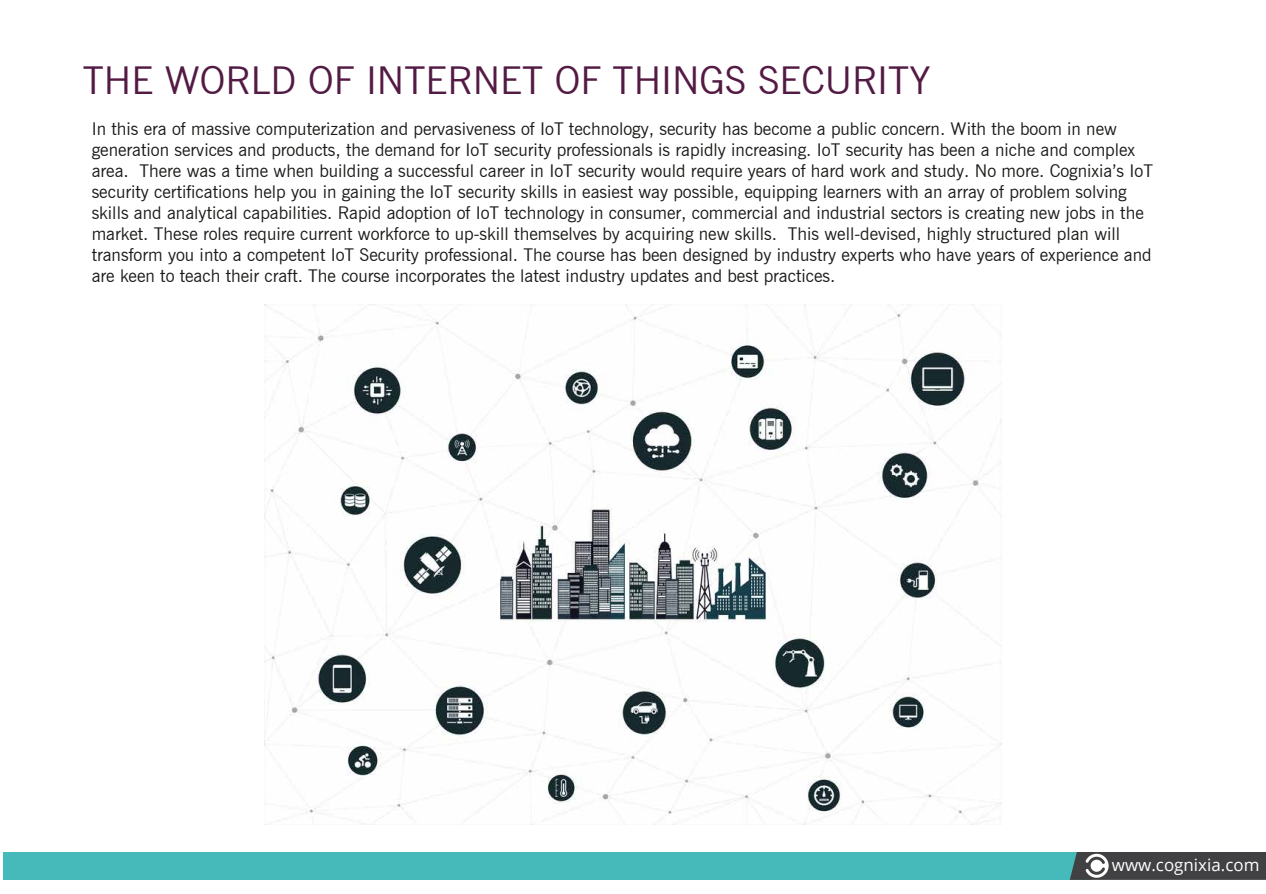
<style>
.page{position:relative;width:1266px;height:894px;background:#fff}
.page>*{position:absolute;margin:0;border:0;box-sizing:border-box;transform-origin:0 0}
.t1{font:38.4px "News Gothic BT";color:#531a43}
.t2{font:17.55px/21.1px "News Gothic BT";color:#1a1a18}
.t3{font:16.95px "Open Sans";color:#fff}
</style>
<div class="page">
<div style="left:3px;top:852px;width:1087px;height:28px;background:#46b9ba"></div>
<svg style="left:1069px;top:852px;width:197px;height:28px;background:#4c4d4f"></svg>
<img style="left:265px;top:304px;width:736px;height:521px">
<h1 class="t1" style="left:83px;top:57px;width:849px">THE WORLD OF INTERNET OF THINGS SECURITY</h1>
<p class="t2" style="left:92px;top:118px;width:1063px">In this era of massive computerization and pervasiveness of IoT technology, security has become a public concern. With the boom in new generation services and products, the demand for IoT security professionals is rapidly increasing. IoT security has been a niche and complex area. There was a time when building a successful career in IoT security would require years of hard work and study. No more. Cognixia’s IoT security certifications help you in gaining the IoT security skills in easiest way possible, equipping learners with an array of problem solving skills and analytical capabilities. Rapid adoption of IoT technology in consumer, commercial and industrial sectors is creating new jobs in the market. These roles require current workforce to up-skill themselves by acquiring new skills. This well-devised, highly structured plan will transform you into a competent IoT Security professional. The course has been designed by industry experts who have years of experience and are keen to teach their craft. The course incorporates the latest industry updates and best practices.</p>
<p class="t3" style="left:1112px;top:853px;width:149px">www.cognixia.com</p>
</div>
